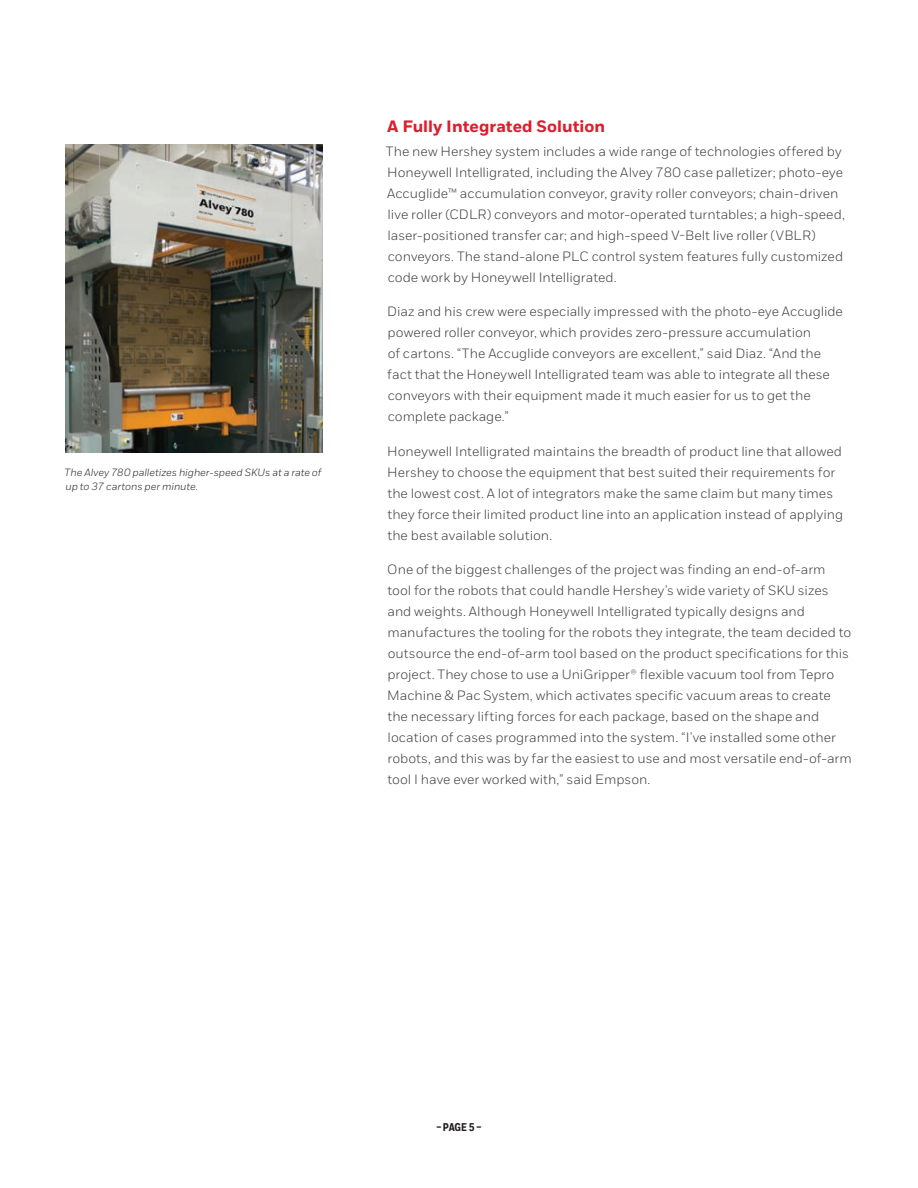
<style>
.page{position:relative;width:918px;height:1188px;background:#fff}
.page>*{position:absolute;margin:0;border:0;box-sizing:border-box;transform-origin:0 0}
.Body{font:800 16.5px "Honeywell Sans";color:#dc1f2e}
.Body-2{font:13.5px/21px "Honeywell Sans";color:#3e3e3f}
.t1{font:800 11.25px "Honeywell Cond";color:#231f20}
.t2{font:italic 10.5px/13.5px "Honeywell Sans";letter-spacing:-.005em;color:#231f20}
</style>
<div class="page">
<img style="left:65px;top:145px;width:257px;height:308px">
<p class="t2" style="left:65px;top:466px;width:258px">The Alvey 780 palletizes higher-speed SKUs at a rate of up to 37 cartons per minute.</p>
<p class="Body" style="left:387px;top:116px;width:219px">A Fully Integrated Solution</p>
<p class="Body-2" style="left:386px;top:141px;width:461px">The new Hershey system includes a wide range of technologies offered by Honeywell Intelligrated, including the Alvey 780 case palletizer; photo-eye Accuglide™ accumulation conveyor, gravity roller conveyors; chain-driven live roller (CDLR) conveyors and motor-operated turntables; a high-speed, laser-positioned transfer car; and high-speed V-Belt live roller (VBLR) conveyors. The stand-alone PLC control system features fully customized code work by Honeywell Intelligrated.</p>
<p class="Body-2" style="left:387px;top:301px;width:457px">Diaz and his crew were especially impressed with the photo-eye Accuglide powered roller conveyor, which provides zero-pressure accumulation<br>of cartons. “The Accuglide conveyors are excellent,” said Diaz. “And the fact that the Honeywell Intelligrated team was able to integrate all these conveyors with their equipment made it much easier for us to get the complete package.”</p>
<p class="Body-2" style="left:387px;top:441px;width:457px">Honeywell Intelligrated maintains the breadth of product line that allowed Hershey to choose the equipment that best suited their requirements for the lowest cost. A lot of integrators make the same claim but many times they force their limited product line into an application instead of applying the best available solution.</p>
<p class="Body-2" style="left:387px;top:559px;width:466px">One of the biggest challenges of the project was finding an end-of-arm tool for the robots that could handle Hershey’s wide variety of SKU sizes and weights. Although Honeywell Intelligrated typically designs and manufactures the tooling for the robots they integrate, the team decided to outsource the end-of-arm tool based on the product specifications for this project. They chose to use a UniGripper® flexible vacuum tool from Tepro Machine &amp; Pac System, which activates specific vacuum areas to create the necessary lifting forces for each package, based on the shape and location of cases programmed into the system. “I’ve installed some other robots, and this was by far the easiest to use and most versatile end-of-arm tool I have ever worked with,” said Empson.</p>
<p class="t1" style="left:437px;top:1121px;width:46px">–PAGE 5–</p>
</div>
